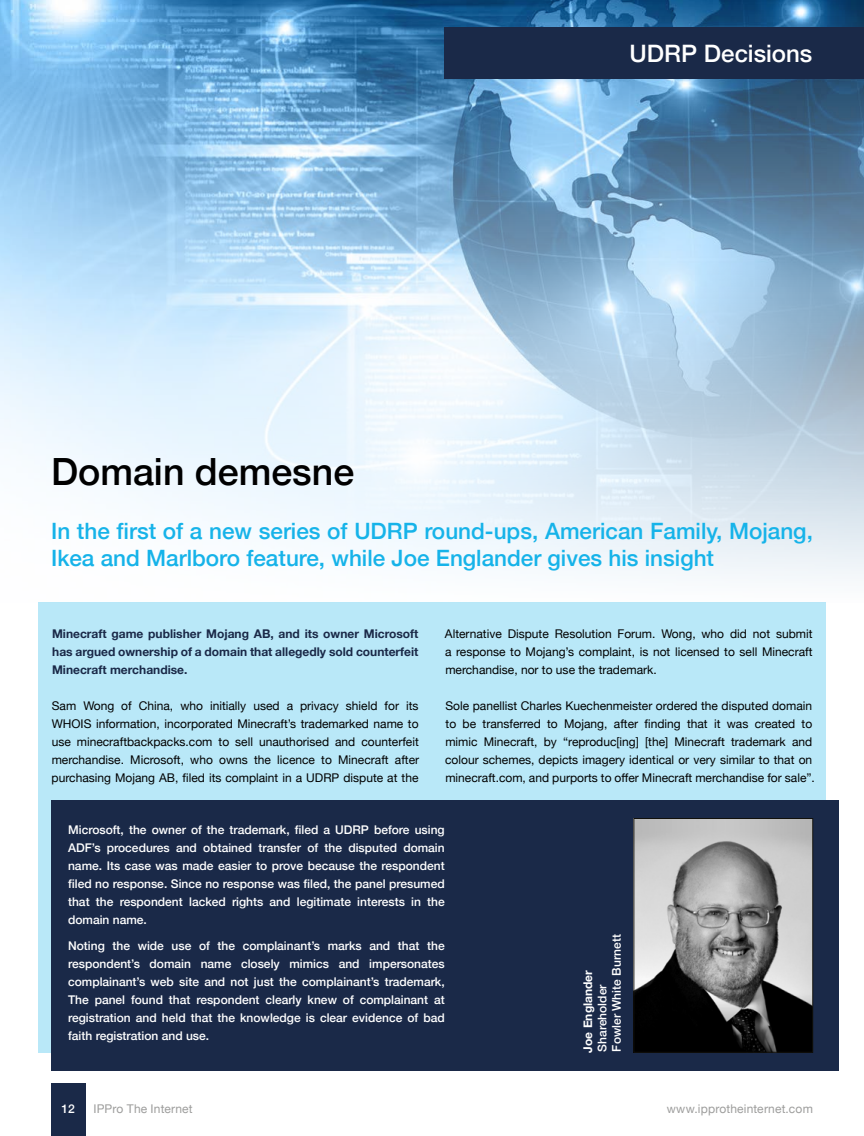
<style>
.page{position:relative;width:864px;height:1136px;background:#fff}
.page>*{position:absolute;margin:0;border:0;box-sizing:border-box;transform-origin:0 0}
.t1{font:500 37.5px "Helvetica Neue";color:#000}
.t2{font:500 24px "Helvetica Neue";color:#fff}
.t3{font:500 22.5px/27px "Helvetica Neue";color:#16b3e9}
.t4{font:12px/18px "Helvetica Neue";color:#000;text-align:justify}
.t5{font:500 12px/18px "Helvetica Neue";color:#fff;text-align:justify}
.t6{font:700 12px/18px "Helvetica Neue";color:#1a2948;text-align:justify}
.t7{font:12px "Helvetica Neue";letter-spacing:.015em;color:#9d9d9c}
.t8{font:700 12px "Helvetica Neue";color:#fff}
</style>
<div class="page">
<img style="left:0;top:0;width:863px;height:579px">
<div style="left:38px;top:602px;width:787px;height:450px;background:#b9e8f8"></div>
<div style="left:51px;top:800px;width:787px;height:270px;background:#1a2948"></div>
<img style="left:635px;top:820px;width:175px;height:230px">
<div style="left:633px;top:818px;width:179px;height:234px;border:1px solid #12110c"></div>
<div style="left:51px;top:1083px;width:34px;height:52px;background:#1a2948"></div>
<div style="left:444px;top:28px;width:419px;height:51px;background:#1a2948"></div>
<h2 class="t2" style="left:629px;top:34px;width:184px">UDRP Decisions</h2>
<h1 class="t1" style="left:51px;top:441px;width:304px">Domain demesne</h1>
<h3 class="t3" style="left:51px;top:515px;width:763px">In the first of a new series of UDRP round-ups, American Family, Mojang,<br>Ikea and Marlboro feature, while Joe Englander gives his insight</h3>
<p class="t6" style="left:52px;top:625px;width:368px">Minecraft game publisher Mojang AB, and its owner Microsoft has argued ownership of a domain that allegedly sold counterfeit Minecraft merchandise.</p>
<p class="t4" style="left:52px;top:697px;width:369px">Sam Wong of China, who initially used a privacy shield for its WHOIS information, incorporated Minecraft’s trademarked name to use minecraftbackpacks.com to sell unauthorised and counterfeit merchandise. Microsoft, who owns the licence to Minecraft after purchasing Mojang AB, filed its complaint in a UDRP dispute at the</p>
<p class="t4" style="left:444px;top:625px;width:369px">Alternative Dispute Resolution Forum. Wong, who did not submit a response to Mojang’s complaint, is not licensed to sell Minecraft merchandise, nor to use the trademark.</p>
<p class="t4" style="left:445px;top:697px;width:371px;text-align:left">Sole panellist Charles Kuechenmeister ordered the disputed domain to be transferred to Mojang, after finding that it was created to mimic Minecraft, by “reproduc[ing] [the] Minecraft trademark and colour schemes, depicts imagery identical or very similar to that on minecraft.com, and purports to offer Minecraft merchandise for sale”.</p>
<p class="t5" style="left:68px;top:819px;width:378px">Microsoft, the owner of the trademark, filed a UDRP before using ADF’s procedures and obtained transfer of the disputed domain name. Its case was made easier to prove because the respondent filed no response. Since no response was filed, the panel presumed that the respondent lacked rights and legitimate interests in the domain name.</p>
<p class="t5" style="left:68px;top:935px;width:378px">Noting the wide use of the complainant’s marks and that the respondent’s domain name closely mimics and impersonates complainant’s web site and not just the complainant’s trademark, The panel found that respondent clearly knew of complainant at registration and held that the knowledge is clear evidence of bad faith registration and use.</p>
<p class="t5" style="left:593px;top:1051px;width:119px;line-height:14.4px;rotate:-90deg">Shareholder<br>Fowler White Burnett</p>
<p class="t8" style="left:578px;top:1052px;width:84px;rotate:-90deg">Joe Englander</p>
<p class="t5" style="left:61px;top:1098px;width:15px">12</p>
<p class="t7" style="left:94px;top:1100px;width:100px">IPPro The Internet</p>
<p class="t7" style="left:666px;top:1100px;width:147px">www.ipprotheinternet.com</p>
</div>
